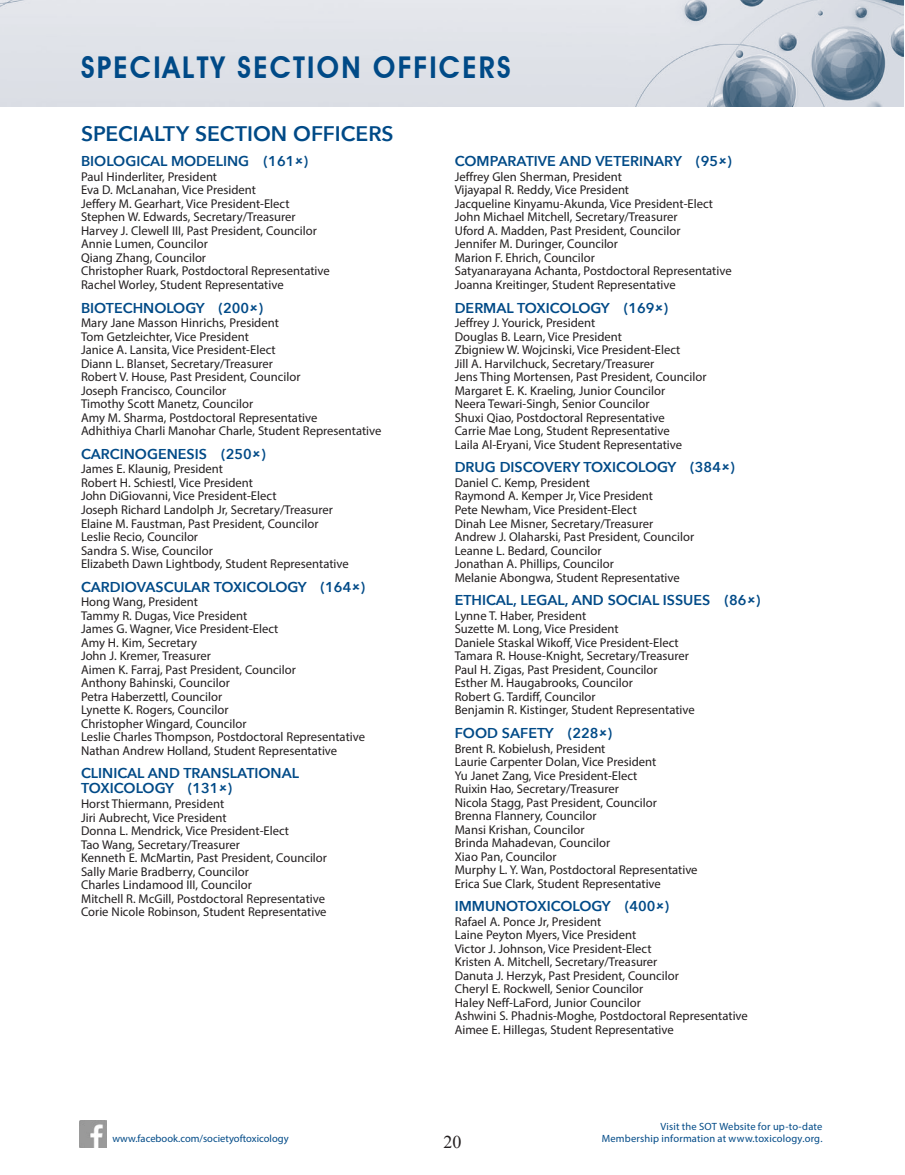
<style>
.page{position:relative;width:905px;height:1175px;background:#fff}
.page>*{position:absolute;margin:0;border:0;box-sizing:border-box;transform-origin:0 0}
.t1{font:600 30px "Avant Garde IT Cby BT";letter-spacing:.08em;color:#004a87;scale:.94 1}
.t2{font:600 21px "Avenir Next";color:#004a87}
.t3{font:18px "Times New Roman";color:#231f20}
.t4{font:600 14.25px/15px "Avenir Next";color:#004a87}
.t5{font:12.75px/13.5px "Myriad Pro";color:#231f20}
.t6{font:10.5px "Myriad Pro";letter-spacing:.015em;color:#004a87}
</style>
<div class="page">
<img style="left:0;top:0;width:903px;height:107px">
<img style="left:79px;top:1120px;width:28px;height:27px">
<h1 class="t1" style="left:81px;top:49px;width:458px">SPECIALTY SECTION OFFICERS</h1>
<h2 class="t2" style="left:81px;top:120px;width:314px">SPECIALTY SECTION OFFICERS</h2>
<p class="t4" style="left:81px;top:154px;width:228px">BIOLOGICAL MODELING (161 )</p>
<p class="t5" style="left:81px;top:170px;width:250px">Paul Hinderliter, President<br>Eva D. McLanahan, Vice President<br>Jeffery M. Gearhart, Vice President-Elect Stephen W. Edwards, Secretary/Treasurer Harvey J. Clewell III, Past President, Councilor Annie Lumen, Councilor<br>Qiang Zhang, Councilor<br>Christopher Ruark, Postdoctoral Representative Rachel Worley, Student Representative</p>
<p class="t4" style="left:81px;top:300px;width:183px">BIOTECHNOLOGY (200 )</p>
<p class="t5" style="left:81px;top:316px;width:302px">Mary Jane Masson Hinrichs, President<br>Tom Getzleichter, Vice President<br>Janice A. Lansita, Vice President-Elect<br>Diann L. Blanset, Secretary/Treasurer<br>Robert V. House, Past President, Councilor<br>Joseph Francisco, Councilor<br>Timothy Scott Manetz, Councilor<br>Amy M. Sharma, Postdoctoral Representative<br>Adhithiya Charli Manohar Charle, Student Representative</p>
<p class="t4" style="left:81px;top:447px;width:186px">CARCINOGENESIS (250 )</p>
<p class="t5" style="left:81px;top:462px;width:269px">James E. Klaunig, President<br>Robert H. Schiestl, Vice President<br>John DiGiovanni, Vice President-Elect<br>Joseph Richard Landolph Jr, Secretary/Treasurer Elaine M. Faustman, Past President, Councilor Leslie Recio, Councilor<br>Sandra S. Wise, Councilor<br>Elizabeth Dawn Lightbody, Student Representative</p>
<p class="t4" style="left:81px;top:579px;width:285px">CARDIOVASCULAR TOXICOLOGY (164 )</p>
<p class="t5" style="left:81px;top:595px;width:285px">Hong Wang, President<br>Tammy R. Dugas, Vice President<br>James G. Wagner, Vice President-Elect<br>Amy H. Kim, Secretary<br>John J. Kremer, Treasurer<br>Aimen K. Farraj, Past President, Councilor<br>Anthony Bahinski, Councilor<br>Petra Haberzettl, Councilor<br>Lynette K. Rogers, Councilor<br>Christopher Wingard, Councilor<br>Leslie Charles Thompson, Postdoctoral Representative Nathan Andrew Holland, Student Representative</p>
<p class="t4" style="left:81px;top:766px;width:219px">CLINICAL AND TRANSLATIONAL<br>TOXICOLOGY (131 )</p>
<p class="t5" style="left:81px;top:796px;width:247px">Horst Thiermann, President<br>Jiri Aubrecht, Vice President<br>Donna L. Mendrick, Vice President-Elect<br>Tao Wang, Secretary/Treasurer<br>Kenneth E. McMartin, Past President, Councilor Sally Marie Bradberry, Councilor<br>Charles Lindamood III, Councilor<br>Mitchell R. McGill, Postdoctoral Representative Corie Nicole Robinson, Student Representative</p>
<p class="t4" style="left:454px;top:154px;width:278px">COMPARATIVE AND VETERINARY (95 )</p>
<p class="t5" style="left:454px;top:170px;width:278px">Jeffrey Glen Sherman, President<br>Vijayapal R. Reddy, Vice President<br>Jacqueline Kinyamu-Akunda, Vice President-Elect John Michael Mitchell, Secretary/Treasurer<br>Uford A. Madden, Past President, Councilor<br>Jennifer M. Duringer, Councilor<br>Marion F. Ehrich, Councilor<br>Satyanarayana Achanta, Postdoctoral Representative Joanna Kreitinger, Student Representative</p>
<p class="t4" style="left:454px;top:300px;width:215px">DERMAL TOXICOLOGY (169 )</p>
<p class="t5" style="left:454px;top:316px;width:253px">Jeffrey J. Yourick, President<br>Douglas B. Learn, Vice President<br>Zbigniew W. Wojcinski, Vice President-Elect<br>Jill A. Harvilchuck, Secretary/Treasurer<br>Jens Thing Mortensen, Past President, Councilor Margaret E. K. Kraeling, Junior Councilor<br>Neera Tewari-Singh, Senior Councilor<br>Shuxi Qiao, Postdoctoral Representative<br>Carrie Mae Long, Student Representative<br>Laila Al-Eryani, Vice Student Representative</p>
<p class="t4" style="left:454px;top:460px;width:281px">DRUG DISCOVERY TOXICOLOGY (384 )</p>
<p class="t5" style="left:454px;top:476px;width:241px">Daniel C. Kemp, President<br>Raymond A. Kemper Jr, Vice President<br>Pete Newham, Vice President-Elect<br>Dinah Lee Misner, Secretary/Treasurer Andrew J. Olaharski, Past President, Councilor Leanne L. Bedard, Councilor<br>Jonathan A. Phillips, Councilor<br>Melanie Abongwa, Student Representative</p>
<p class="t4" style="left:454px;top:593px;width:307px">ETHICAL, LEGAL, AND SOCIAL ISSUES (86 )</p>
<p class="t5" style="left:454px;top:608px;width:241px">Lynne T. Haber, President<br>Suzette M. Long, Vice President<br>Daniele Staskal Wikoff, Vice President-Elect Tamara R. House-Knight, Secretary/Treasurer Paul H. Zigas, Past President, Councilor<br>Esther M. Haugabrooks, Councilor<br>Robert G. Tardiff, Councilor<br>Benjamin R. Kistinger, Student Representative</p>
<p class="t4" style="left:454px;top:726px;width:159px">FOOD SAFETY (228 )</p>
<p class="t5" style="left:454px;top:741px;width:244px">Brent R. Kobielush, President<br>Laurie Carpenter Dolan, Vice President<br>Yu Janet Zang, Vice President-Elect<br>Ruixin Hao, Secretary/Treasurer<br>Nicola Stagg, Past President, Councilor<br>Brenna Flannery, Councilor<br>Mansi Krishan, Councilor<br>Brinda Mahadevan, Councilor<br>Xiao Pan, Councilor<br>Murphy L. Y. Wan, Postdoctoral Representative Erica Sue Clark, Student Representative</p>
<p class="t4" style="left:454px;top:899px;width:216px">IMMUNOTOXICOLOGY (400 )</p>
<p class="t5" style="left:454px;top:914px;width:295px">Rafael A. Ponce Jr, President<br>Laine Peyton Myers, Vice President<br>Victor J. Johnson, Vice President-Elect<br>Kristen A. Mitchell, Secretary/Treasurer<br>Danuta J. Herzyk, Past President, Councilor<br>Cheryl E. Rockwell, Senior Councilor<br>Haley Neff-LaFord, Junior Councilor<br>Ashwini S. Phadnis-Moghe, Postdoctoral Representative Aimee E. Hillegas, Student Representative</p>
<p class="t6" style="left:660px;top:1120px;width:163px">Visit the SOT Website for up-to-date</p>
<p class="t6" style="left:112px;top:1131px;width:178px">www.facebook.com/societyoftoxicology</p>
<p class="t6" style="left:601px;top:1132px;width:222px">Membership information at www.toxicology.org.</p>
<h3 class="t3" style="left:443px;top:1131px;width:19px">20</h3>
</div>
